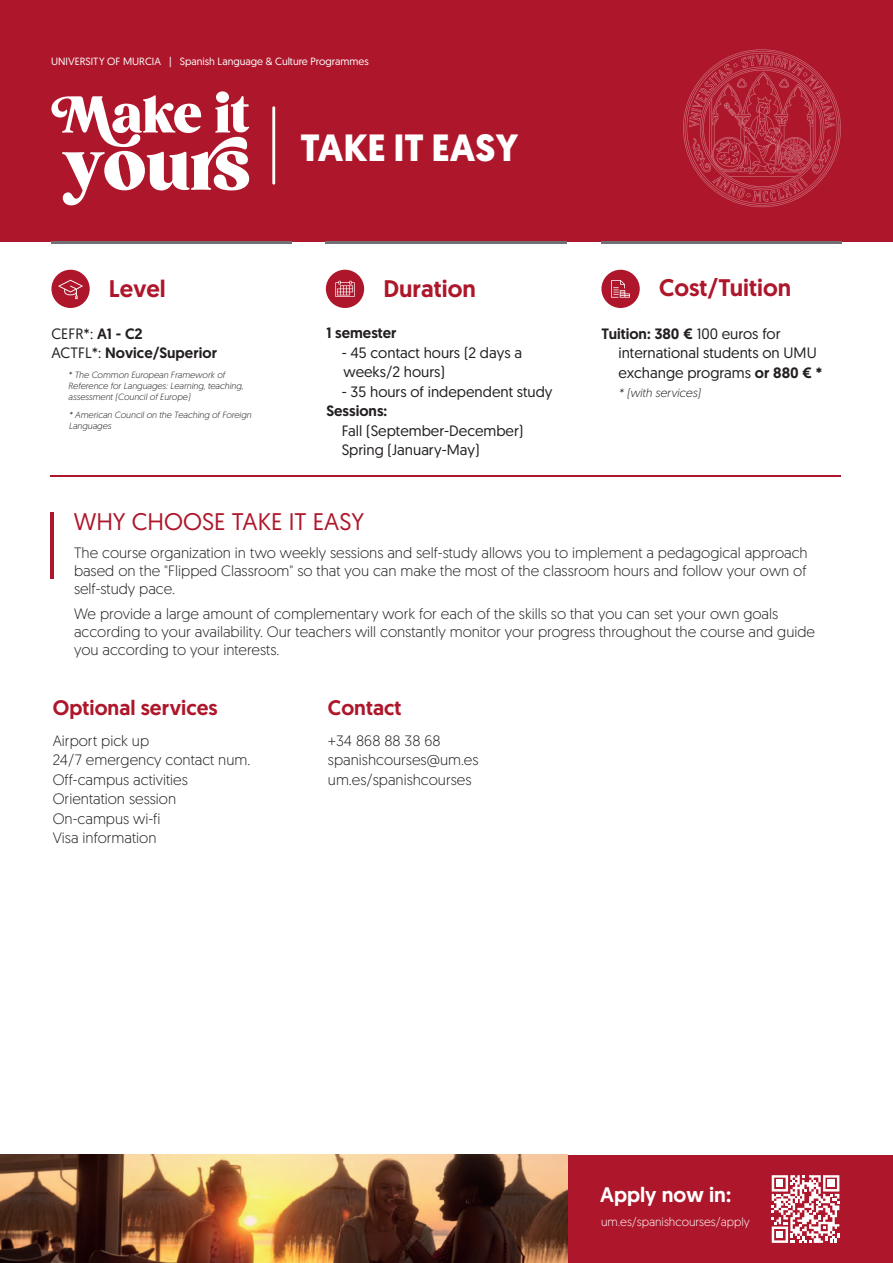
<style>
.page{position:relative;width:893px;height:1263px;background:#fff}
.page>*{position:absolute;margin:0;border:0;box-sizing:border-box;transform-origin:0 0}
.t1{font:700 37.95px "Geomanist";color:#fff}
.t2{font:500 24px "Geomanist";color:#ae172b}
.t3{font:24px "Geomanist";color:#ae172b}
.t4{font:500 21px "Geomanist";color:#ae172b}
.t5{font:500 21px "Geomanist";color:#fff}
.t6{font:300 15px/19.5px "Geomanist";color:#231f20}
.t7{font:15px/19.5px "Geomanist";color:#231f20}
.t8{font:500 15px/19.5px "Geomanist";color:#231f20}
.t9{font:300 12px "Geomanist";color:#fff}
.t10{font:italic 300 12px "Geomanist";color:#231f20}
.t11{font:10.5px "Geomanist";color:#fff}
.t12{font:italic 300 9px/10.8px "Geomanist";color:#231f20}
.s1{font-weight:400}
.s2{font-weight:500}
</style>
<div class="page">
<div style="left:0;top:0;width:893px;height:241px;background:#ae172b"></div>
<hr style="left:51px;top:512px;width:3px;height:66px;background:#ae172b">
<hr style="left:51px;top:475px;width:790px;height:2px;background:#ae172b">
<hr style="left:51px;top:241px;width:241px;height:3px;background:#717074">
<hr style="left:326px;top:241px;width:241px;height:3px;background:#717074">
<hr style="left:601px;top:241px;width:241px;height:3px;background:#717074">
<hr style="left:272px;top:106px;width:3px;height:79px;background:#fff">
<svg style="left:51px;top:91px;width:198px;height:114px"></svg>
<svg style="left:683px;top:49px;width:158px;height:158px"></svg>
<div style="left:51px;top:270px;width:39px;height:38px;background:#ae172b;border-radius:50%"></div>
<div style="left:326px;top:270px;width:38px;height:38px;background:#ae172b;border-radius:50%"></div>
<div style="left:601px;top:270px;width:39px;height:38px;background:#ae172b;border-radius:50%"></div>
<svg style="left:611px;top:280px;width:19px;height:18px"></svg>
<svg style="left:335px;top:281px;width:20px;height:16px"></svg>
<svg style="left:58px;top:280px;width:25px;height:19px"></svg>
<div style="left:0;top:1155px;width:893px;height:108px;background:#ae172b"></div>
<img style="left:0;top:1155px;width:568px;height:108px">
<svg style="left:772px;top:1175px;width:67px;height:68px"></svg>
<div style="left:776px;top:1180px;width:7px;height:7px;background:#fff"></div>
<div style="left:828px;top:1180px;width:7px;height:7px;background:#fff"></div>
<div style="left:776px;top:1231px;width:7px;height:7px;background:#fff"></div>
<p class="t11" style="left:51px;top:54px;width:319px">UNIVERSITY OF MURCIA | Spanish Language &amp; Culture Programmes</p>
<h1 class="t1" style="left:301px;top:122px;width:219px">TAKE IT EASY</h1>
<h2 class="t2" style="left:109px;top:273px;width:58px">Level</h2>
<h2 class="t2" style="left:383px;top:273px;width:94px">Duration</h2>
<h2 class="t2" style="left:659px;top:272px;width:134px">Cost/Tuition</h2>
<p class="t8" style="left:51px;top:323px;width:167px"><span class="s1">CEFR*:</span> A1 - C2<br><span class="s1">ACTFL*:</span> Novice/Superior</p>
<p class="t8" style="left:326px;top:323px;width:72px">1 semester</p>
<p class="t7" style="left:342px;top:342px;width:182px">- 45 contact hours (2 days a weeks/2 hours)</p>
<p class="t7" style="left:342px;top:381px;width:212px">- 35 hours of independent study</p>
<p class="t8" style="left:326px;top:401px;width:62px">Sessions:</p>
<p class="t7" style="left:342px;top:420px;width:183px">Fall (September-December)<br>Spring (January-May)</p>
<p class="t12" style="left:68px;top:369px;width:177px">* The Common European Framework of<br>Reference for Languages: Learning, teaching, assessment (Council of Europe)</p>
<p class="t12" style="left:69px;top:410px;width:184px">* American Council on the Teaching of Foreign<br>Languages</p>
<h2 class="t3" style="left:74px;top:506px;width:292px">WHY CHOOSE TAKE IT EASY</h2>
<p class="t7" style="left:618px;top:323px;width:205px;text-indent:-17px"><span class="s2">Tuition: 380 €</span> 100 euros for international students on UMU exchange programs <span class="s2">or 880 € *</span></p>
<p class="t10" style="left:618px;top:385px;width:84px">* (with services)</p>
<p class="t6" style="left:74px;top:543px;width:735px;line-height:18px;text-align:justify">The course organization in two weekly sessions and self-study allows you to implement a pedagogical approach based on the "Flipped Classroom" so that you can make the most of the classroom hours and follow your own of self-study pace.</p>
<p class="t6" style="left:74px;top:604px;width:742px;line-height:18px">We provide a large amount of complementary work for each of the skills so that you can set your own goals according to your availability. Our teachers will constantly monitor your progress throughout the course and guide you according to your interests.</p>
<h3 class="t4" style="left:53px;top:694px;width:166px">Optional services</h3>
<p class="t6" style="left:53px;top:730px;width:199px">Airport pick up<br>24/7 emergency contact num.<br>Off-campus activities<br>Orientation session<br>On-campus wi-fi<br>Visa information</p>
<h3 class="t4" style="left:328px;top:694px;width:75px">Contact</h3>
<p class="t6" style="left:328px;top:730px;width:152px">+34 868 88 38 68 spanishcourses@um.es um.es/spanishcourses</p>
<h3 class="t5" style="left:600px;top:1180px;width:132px">Apply now in:</h3>
<p class="t9" style="left:601px;top:1214px;width:150px">um.es/spanishcourses/apply</p>
</div>
